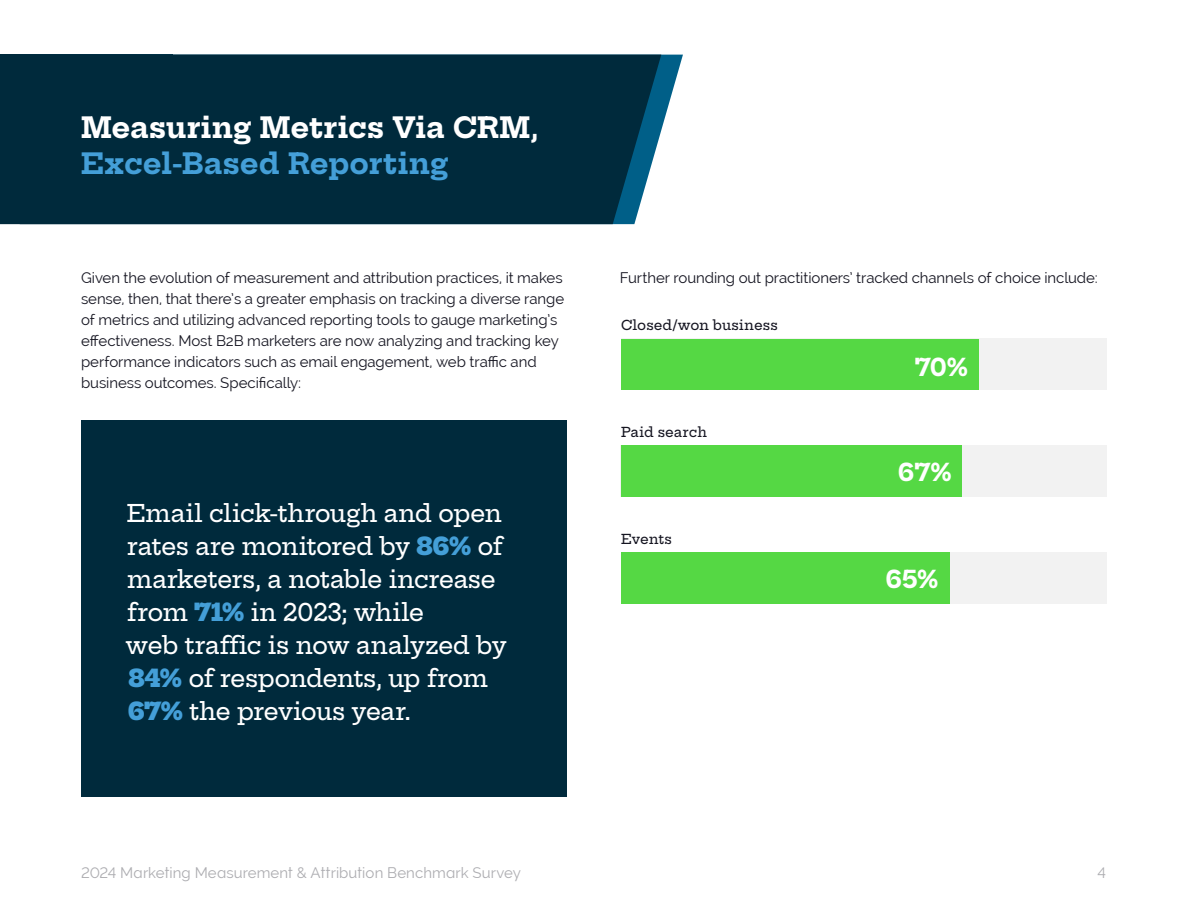
<style>
.page{position:relative;width:1188px;height:918px;background:#fff}
.page>*{position:absolute;margin:0;border:0;box-sizing:border-box;transform-origin:0 0}
.t1{font:700 28.5px "Hepta Slab";letter-spacing:.005em;color:#fff}
.t2{font:700 28.5px "Hepta Slab";color:#449fd8}
.t3{font:500 24px/33px "Hepta Slab";letter-spacing:-.03em;color:#fff}
.t4{font:700 24px "Hepta Slab";color:#fff}
.t5{font:15px/21px "Raleway";letter-spacing:-.005em;color:#151521}
.t6{font:15px "Raleway";letter-spacing:.005em;color:#adadb1}
.t7{font:500 13.5px "Hepta Slab";letter-spacing:.005em;color:#151521}
.s1{font-weight:800;color:#449fd8}
</style>
<div class="page">
<svg style="left:661px;top:55px;width:22px;height:76px"></svg>
<div style="left:0;top:55px;width:661px;height:169px;background:#002a3c"></div>
<div style="left:621px;top:338px;width:486px;height:52px;background:#f2f2f2"></div>
<div style="left:621px;top:339px;width:358px;height:50px;background:#55d844"></div>
<div style="left:621px;top:445px;width:486px;height:52px;background:#f2f2f2"></div>
<div style="left:621px;top:445px;width:340px;height:52px;background:#55d844"></div>
<div style="left:621px;top:552px;width:486px;height:52px;background:#f2f2f2"></div>
<div style="left:621px;top:552px;width:328px;height:52px;background:#55d844"></div>
<div style="left:81px;top:421px;width:486px;height:376px;background:#002a3c"></div>
<h1 class="t1" style="left:81px;top:111px;width:459px">Measuring Metrics Via CRM,</h1>
<h1 class="t2" style="left:81px;top:147px;width:369px">Excel-Based Reporting</h1>
<p class="t5" style="left:81px;top:267px;width:485px">Given the evolution of measurement and attribution practices, it makes sense, then, that there’s a greater emphasis on tracking a diverse range of metrics and utilizing advanced reporting tools to gauge marketing’s effectiveness. Most B2B marketers are now analyzing and tracking key performance indicators such as email engagement, web traffic and business outcomes. Specifically:</p>
<p class="t5" style="left:620px;top:267px;width:479px">Further rounding out practitioners’ tracked channels of choice include:</p>
<p class="t7" style="left:621px;top:318px;width:158px">Closed/won business</p>
<h2 class="t4" style="left:915px;top:353px;width:55px">70%</h2>
<h2 class="t3" style="left:126px;top:497px;width:383px">Email click-through and open rates are monitored by <span class="s1">86%</span> of marketers, a notable increase from <span class="s1">71%</span> in 2023; while<br>web traffic is now analyzed by<br><span class="s1">84%</span> of respondents, up from<br><span class="s1">67%</span> the previous year.</h2>
<p class="t7" style="left:621px;top:424px;width:87px">Paid search</p>
<p class="t7" style="left:621px;top:531px;width:52px">Events</p>
<h2 class="t4" style="left:898px;top:459px;width:56px">67%</h2>
<h2 class="t4" style="left:885px;top:566px;width:55px">65%</h2>
<p class="t6" style="left:81px;top:864px;width:441px">2024 Marketing Measurement &amp; Attribution Benchmark Survey</p>
<p class="t6" style="left:1097px;top:864px;width:10px">4</p>
</div>
